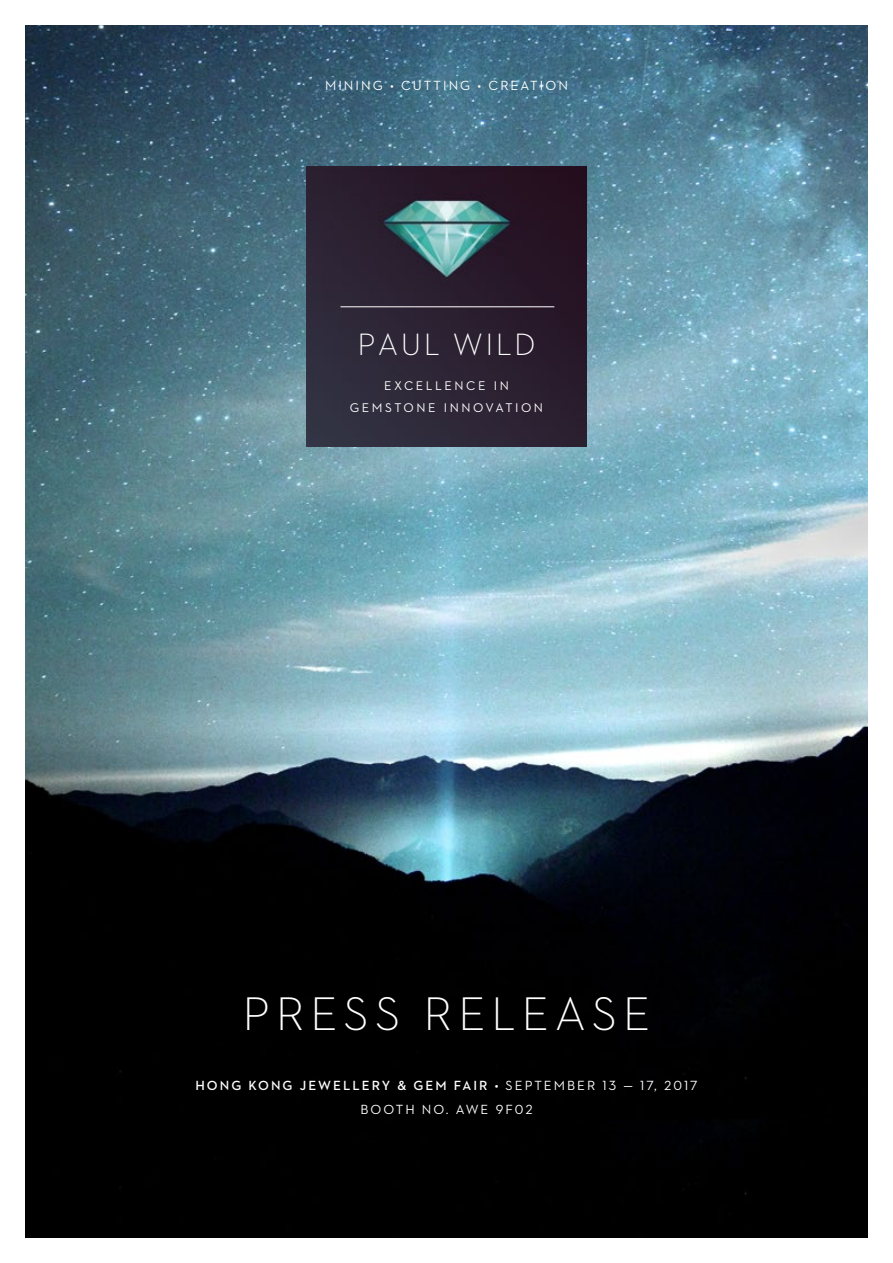
<style>
.page{position:relative;width:893px;height:1263px;background:#fff}
.page>*{position:absolute;margin:0;border:0;box-sizing:border-box;transform-origin:0 0}
.t1{font:300 48px "Neutraface 2 Text";letter-spacing:.12em;color:#fff}
.t2{font:300 31.5px "Neutraface 2 Text";letter-spacing:.08em;color:#fff}
.t3{font:13.5px/24px "Neutraface 2 Text";letter-spacing:.15em;color:#fff;text-align:center}
.t4{font:12.9px/21.8px "Neutraface 2 Text";letter-spacing:.2em;color:#fff;text-align:center}
.s1{font-weight:600}
</style>
<div class="page">
<div style="left:26px;top:1118px;width:841px;height:119px;background:#000"></div>
<img style="left:26px;top:26px;width:841px;height:1092px">
<img style="left:307px;top:167px;width:279px;height:279px">
<hr style="left:340px;top:306px;width:214px;height:1px;background:#fff">
<p class="t3" style="left:325px;top:73px;width:244px">MINING • CUTTING • CREATION</p>
<h2 class="t2" style="left:358px;top:324px;width:179px">PAUL WILD</h2>
<p class="t4" style="left:350px;top:374px;width:195px">EXCELLENCE IN<br>GEMSTONE INNOVATION</p>
<h1 class="t1" style="left:242px;top:983px;width:409px">PRESS RELEASE</h1>
<p class="t3" style="left:195px;top:1073px;width:504px"><span class="s1">HONG KONG JEWELLERY &amp; GEM FAIR •</span> SEPTEMBER 13 — 17, 2017<br>BOOTH NO. AWE 9F02</p>
</div>
